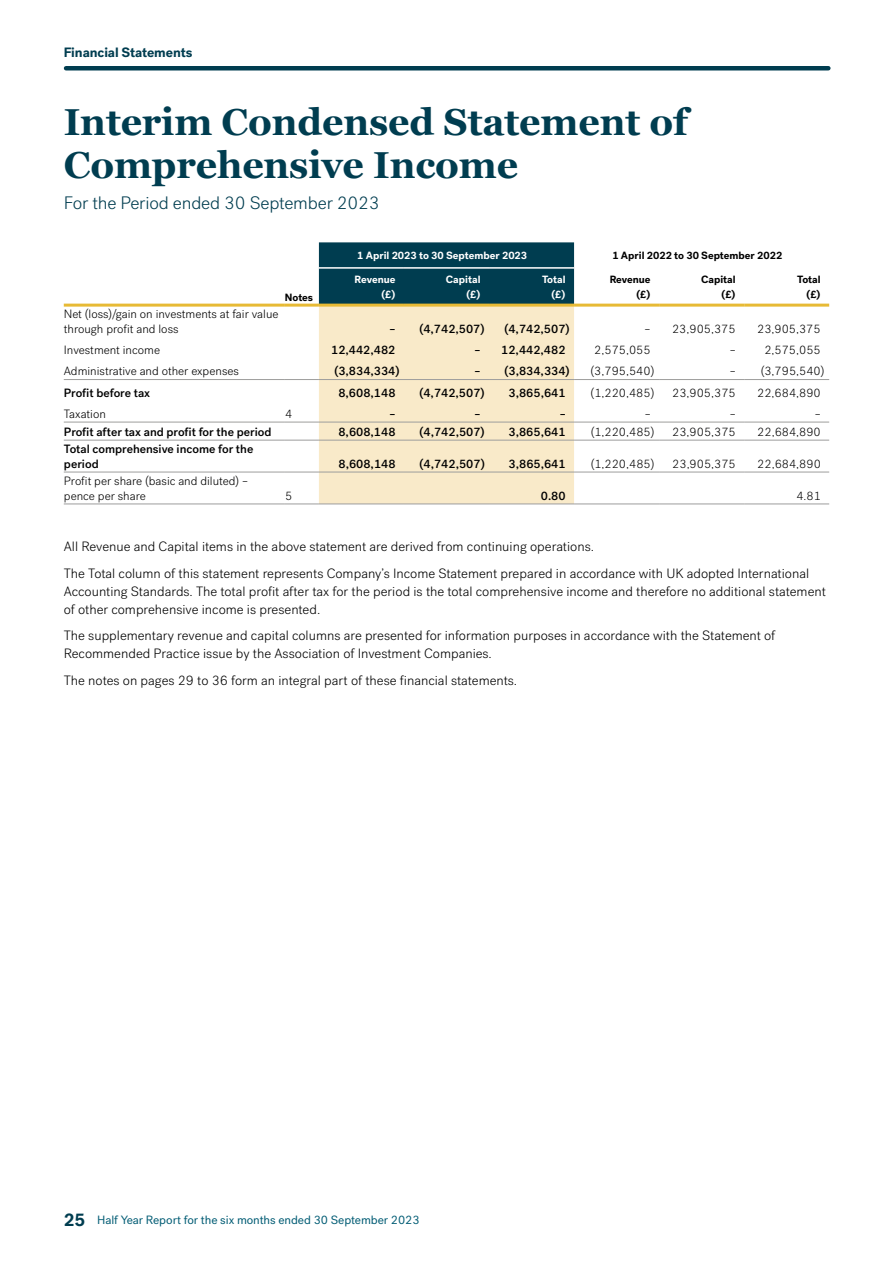
<style>
.page{position:relative;width:893px;height:1263px;background:#fff}
.page>*{position:absolute;margin:0;border:0;box-sizing:border-box;transform-origin:0 0}
.t1{font:700 37.5px/43.7px "Georgia";letter-spacing:-.005em;color:#003d50}
.t2{font:300 18px "Post Grotesk";letter-spacing:-.01em;color:#003d50}
.t3{font:300 13.5px/18px "Post Grotesk";color:#000}
.t4{font:700 13.5px "Post Grotesk";letter-spacing:-.005em;color:#003d50}
.t5{font:300 12px/15px "Post Grotesk";color:#000}
.t6{font:500 12px/15px "Post Grotesk";color:#000}
.t7{font:12px "Post Grotesk";letter-spacing:-.005em;color:#035d75}
.t8{font:700 10.5px/15px "Post Grotesk";color:#000;text-align:right}
.t9{font:700 10.5px/15px "Post Grotesk";color:#fff;text-align:right}
.s1{font-weight:700;font-size:18px;color:#003d50}
</style>
<div class="page">
<hr style="left:66px;top:66px;width:762px;height:4px;background:#003d50">
<hr style="left:0;top:0;width:1px;height:1263px;background:#035d75">
<div style="left:319px;top:242px;width:255px;height:62px;background:#003d50"></div>
<div style="left:319px;top:307px;width:255px;height:197px;background:#f9eac9"></div>
<hr style="left:64px;top:379px;width:221px;height:1px;background:#9d9d9c">
<hr style="left:285px;top:379px;width:34px;height:1px;background:#9d9d9c">
<hr style="left:319px;top:379px;width:85px;height:1px;background:#9d9d9c">
<hr style="left:404px;top:379px;width:85px;height:1px;background:#9d9d9c">
<hr style="left:489px;top:379px;width:85px;height:1px;background:#9d9d9c">
<hr style="left:574px;top:379px;width:85px;height:1px;background:#9d9d9c">
<hr style="left:659px;top:379px;width:85px;height:1px;background:#9d9d9c">
<hr style="left:744px;top:379px;width:85px;height:1px;background:#9d9d9c">
<hr style="left:64px;top:422px;width:221px;height:1px;background:#9d9d9c">
<hr style="left:285px;top:422px;width:34px;height:1px;background:#9d9d9c">
<hr style="left:319px;top:422px;width:85px;height:1px;background:#9d9d9c">
<hr style="left:404px;top:422px;width:85px;height:1px;background:#9d9d9c">
<hr style="left:489px;top:422px;width:85px;height:1px;background:#9d9d9c">
<hr style="left:574px;top:422px;width:85px;height:1px;background:#9d9d9c">
<hr style="left:659px;top:422px;width:85px;height:1px;background:#9d9d9c">
<hr style="left:744px;top:422px;width:85px;height:1px;background:#9d9d9c">
<hr style="left:64px;top:440px;width:221px;height:1px;background:#9d9d9c">
<hr style="left:285px;top:440px;width:34px;height:1px;background:#9d9d9c">
<hr style="left:319px;top:440px;width:85px;height:1px;background:#9d9d9c">
<hr style="left:404px;top:440px;width:85px;height:1px;background:#9d9d9c">
<hr style="left:489px;top:440px;width:85px;height:1px;background:#9d9d9c">
<hr style="left:574px;top:440px;width:85px;height:1px;background:#9d9d9c">
<hr style="left:659px;top:440px;width:85px;height:1px;background:#9d9d9c">
<hr style="left:744px;top:440px;width:85px;height:1px;background:#9d9d9c">
<hr style="left:64px;top:472px;width:221px;height:1px;background:#9d9d9c">
<hr style="left:285px;top:472px;width:34px;height:1px;background:#9d9d9c">
<hr style="left:319px;top:472px;width:85px;height:1px;background:#9d9d9c">
<hr style="left:404px;top:472px;width:85px;height:1px;background:#9d9d9c">
<hr style="left:489px;top:472px;width:85px;height:1px;background:#9d9d9c">
<hr style="left:574px;top:472px;width:85px;height:1px;background:#9d9d9c">
<hr style="left:659px;top:472px;width:85px;height:1px;background:#9d9d9c">
<hr style="left:744px;top:472px;width:85px;height:1px;background:#9d9d9c">
<hr style="left:64px;top:504px;width:221px;height:1px;background:#9d9d9c">
<hr style="left:285px;top:504px;width:34px;height:1px;background:#9d9d9c">
<hr style="left:319px;top:504px;width:85px;height:1px;background:#9d9d9c">
<hr style="left:404px;top:504px;width:85px;height:1px;background:#9d9d9c">
<hr style="left:489px;top:504px;width:85px;height:1px;background:#9d9d9c">
<hr style="left:574px;top:504px;width:85px;height:1px;background:#9d9d9c">
<hr style="left:659px;top:504px;width:85px;height:1px;background:#9d9d9c">
<hr style="left:744px;top:504px;width:85px;height:1px;background:#9d9d9c">
<hr style="left:64px;top:304px;width:221px;height:3px;background:#e7ba35">
<hr style="left:285px;top:304px;width:34px;height:3px;background:#e7ba35">
<hr style="left:319px;top:304px;width:85px;height:3px;background:#e7ba35">
<hr style="left:404px;top:304px;width:85px;height:3px;background:#e7ba35">
<hr style="left:489px;top:304px;width:85px;height:3px;background:#e7ba35">
<hr style="left:574px;top:304px;width:85px;height:3px;background:#e7ba35">
<hr style="left:659px;top:304px;width:85px;height:3px;background:#e7ba35">
<hr style="left:744px;top:304px;width:85px;height:3px;background:#e7ba35">
<hr style="left:319px;top:267px;width:85px;height:2px;background:#fff">
<hr style="left:404px;top:267px;width:85px;height:2px;background:#fff">
<hr style="left:489px;top:267px;width:85px;height:2px;background:#fff">
<p class="t4" style="left:64px;top:44px;width:130px">Financial Statements</p>
<h1 class="t1" style="left:64px;top:98px;width:626px">Interim Condensed Statement of<br>Comprehensive Income</h1>
<h2 class="t2" style="left:64px;top:193px;width:317px">For the Period ended 30 September 2023</h2>
<p class="t8" style="left:285px;top:290px;width:30px">Notes</p>
<p class="t5" style="left:64px;top:306px;width:216px">Net (loss)/gain on investments at fair value through profit and loss</p>
<p class="t9" style="left:357px;top:248px;width:171px">1 April 2023 to 30 September 2023</p>
<p class="t8" style="left:612px;top:248px;width:171px">1 April 2022 to 30 September 2022</p>
<p class="t9" style="left:355px;top:272px;width:42px">Revenue (£)</p>
<p class="t9" style="left:446px;top:272px;width:36px">Capital (£)</p>
<p class="t9" style="left:542px;top:272px;width:25px">Total (£)</p>
<p class="t8" style="left:610px;top:272px;width:42px">Revenue (£)</p>
<p class="t8" style="left:701px;top:272px;width:36px">Capital (£)</p>
<p class="t8" style="left:797px;top:272px;width:25px">Total (£)</p>
<p class="t6" style="left:389px;top:321px;width:97px">– (4,742,507)</p>
<p class="t6" style="left:504px;top:321px;width:67px">(4,742,507)</p>
<p class="t5" style="left:645px;top:321px;width:93px">– 23,905,375</p>
<p class="t5" style="left:757px;top:321px;width:65px">23,905,375</p>
<p class="t5" style="left:64px;top:343px;width:98px">Investment income</p>
<p class="t6" style="left:331px;top:342px;width:66px">12,442,482</p>
<p class="t6" style="left:475px;top:342px;width:93px">– 12,442,482</p>
<p class="t5" style="left:594px;top:343px;width:58px">2,575,055</p>
<p class="t5" style="left:730px;top:343px;width:93px">– 2,575,055</p>
<p class="t5" style="left:64px;top:364px;width:177px">Administrative and other expenses</p>
<p class="t6" style="left:334px;top:364px;width:67px">(3,834,334)</p>
<p class="t6" style="left:475px;top:364px;width:97px">– (3,834,334)</p>
<p class="t5" style="left:591px;top:364px;width:65px">(3,795,540)</p>
<p class="t5" style="left:730px;top:364px;width:96px">– (3,795,540)</p>
<p class="t6" style="left:64px;top:385px;width:88px">Profit before tax</p>
<p class="t6" style="left:338px;top:385px;width:59px">8,608,148</p>
<p class="t6" style="left:419px;top:385px;width:67px">(4,742,507)</p>
<p class="t6" style="left:508px;top:385px;width:59px">3,865,641</p>
<p class="t5" style="left:591px;top:385px;width:65px">(1,220,485)</p>
<p class="t5" style="left:672px;top:385px;width:65px">23,905,375</p>
<p class="t5" style="left:757px;top:385px;width:65px">22,684,890</p>
<p class="t5" style="left:64px;top:406px;width:44px">Taxation</p>
<p class="t5" style="left:285px;top:406px;width:9px">4</p>
<p class="t6" style="left:390px;top:406px;width:7px">–</p>
<p class="t6" style="left:475px;top:406px;width:7px">–</p>
<p class="t6" style="left:560px;top:406px;width:7px">–</p>
<p class="t5" style="left:645px;top:406px;width:7px">–</p>
<p class="t5" style="left:730px;top:406px;width:7px">–</p>
<p class="t5" style="left:815px;top:406px;width:7px">–</p>
<p class="t6" style="left:64px;top:424px;width:209px">Profit after tax and profit for the period</p>
<p class="t6" style="left:338px;top:424px;width:59px">8,608,148</p>
<p class="t6" style="left:419px;top:424px;width:67px">(4,742,507)</p>
<p class="t6" style="left:508px;top:424px;width:59px">3,865,641</p>
<p class="t5" style="left:591px;top:424px;width:65px">(1,220,485)</p>
<p class="t5" style="left:672px;top:424px;width:65px">23,905,375</p>
<p class="t5" style="left:757px;top:424px;width:65px">22,684,890</p>
<p class="t6" style="left:64px;top:441px;width:191px">Total comprehensive income for the period</p>
<p class="t6" style="left:338px;top:456px;width:59px">8,608,148</p>
<p class="t6" style="left:419px;top:456px;width:67px">(4,742,507)</p>
<p class="t6" style="left:509px;top:456px;width:59px">3,865,641</p>
<p class="t5" style="left:591px;top:456px;width:65px">(1,220,485)</p>
<p class="t5" style="left:672px;top:456px;width:65px">23,905,375</p>
<p class="t5" style="left:757px;top:456px;width:65px">22,684,890</p>
<p class="t5" style="left:64px;top:473px;width:186px">Profit per share (basic and diluted) – pence per share</p>
<p class="t5" style="left:285px;top:488px;width:9px">5</p>
<p class="t6" style="left:541px;top:488px;width:26px">0.80</p>
<p class="t5" style="left:796px;top:488px;width:26px">4.81</p>
<p class="t3" style="left:64px;top:534px;width:747px;line-height:26.5px">All Revenue and Capital items in the above statement are derived from continuing operations.<br>The Total column of this statement represents Company’s Income Statement prepared in accordance with UK adopted International</p>
<p class="t3" style="left:64px;top:582px;width:764px">Accounting Standards. The total profit after tax for the period is the total comprehensive income and therefore no additional statement of other comprehensive income is presented.</p>
<p class="t3" style="left:64px;top:627px;width:713px">The supplementary revenue and capital columns are presented for information purposes in accordance with the Statement of<br>Recommended Practice issue by the Association of Investment Companies.</p>
<p class="t3" style="left:64px;top:671px;width:455px">The notes on pages 29 to 36 form an integral part of these financial statements.</p>
<p class="t7" style="left:64px;top:1212px;width:357px"><span class="s1">25</span> Half Year Report for the six months ended 30 September 2023</p>
</div>
